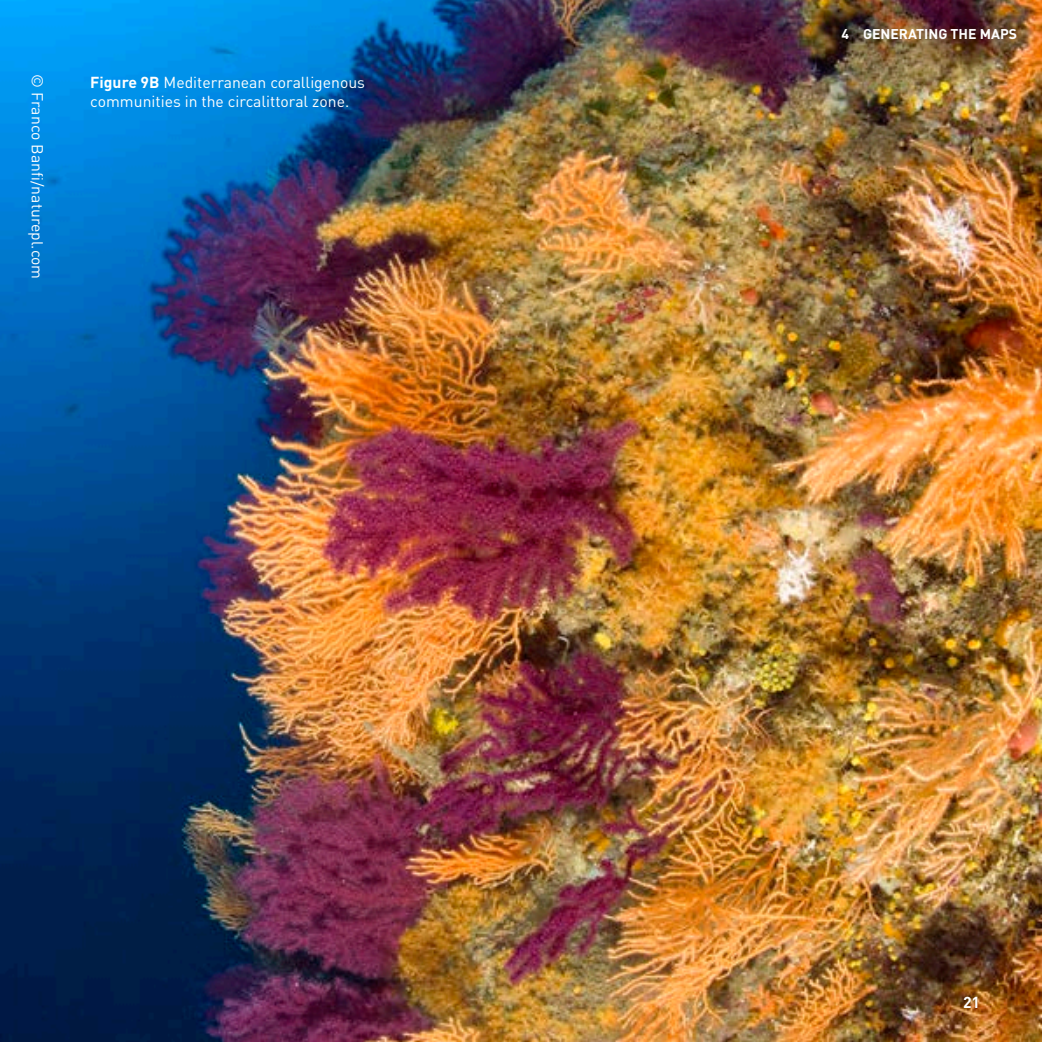
<style>
.page{position:relative;width:1042px;height:1042px;background:#fff}
.page>*{position:absolute;margin:0;border:0;box-sizing:border-box;transform-origin:0 0}
.figure_white{font:15.75px/19.2px "DIN";color:#fff}
.t1{font:700 15.75px "DIN";color:#fff}
.t2{font:700 14px "DIN";color:#fff}
.s1{font-weight:700}
</style>
<div class="page">
<img style="left:0;top:0;width:1042px;height:1042px">
<p class="figure_white" style="left:47px;top:74px;width:206px;rotate:90deg">© Franco Banfi/naturepl.com</p>
<p class="figure_white" style="left:90px;top:72px;width:276px"><span class="s1">Figure 9B</span> Mediterranean coralligenous communities in the circalittoral zone.</p>
<p class="t2" style="left:841px;top:25px;width:177px">4 GENERATING THE MAPS</p>
<p class="t1" style="left:963px;top:992px;width:19px">21</p>
</div>
